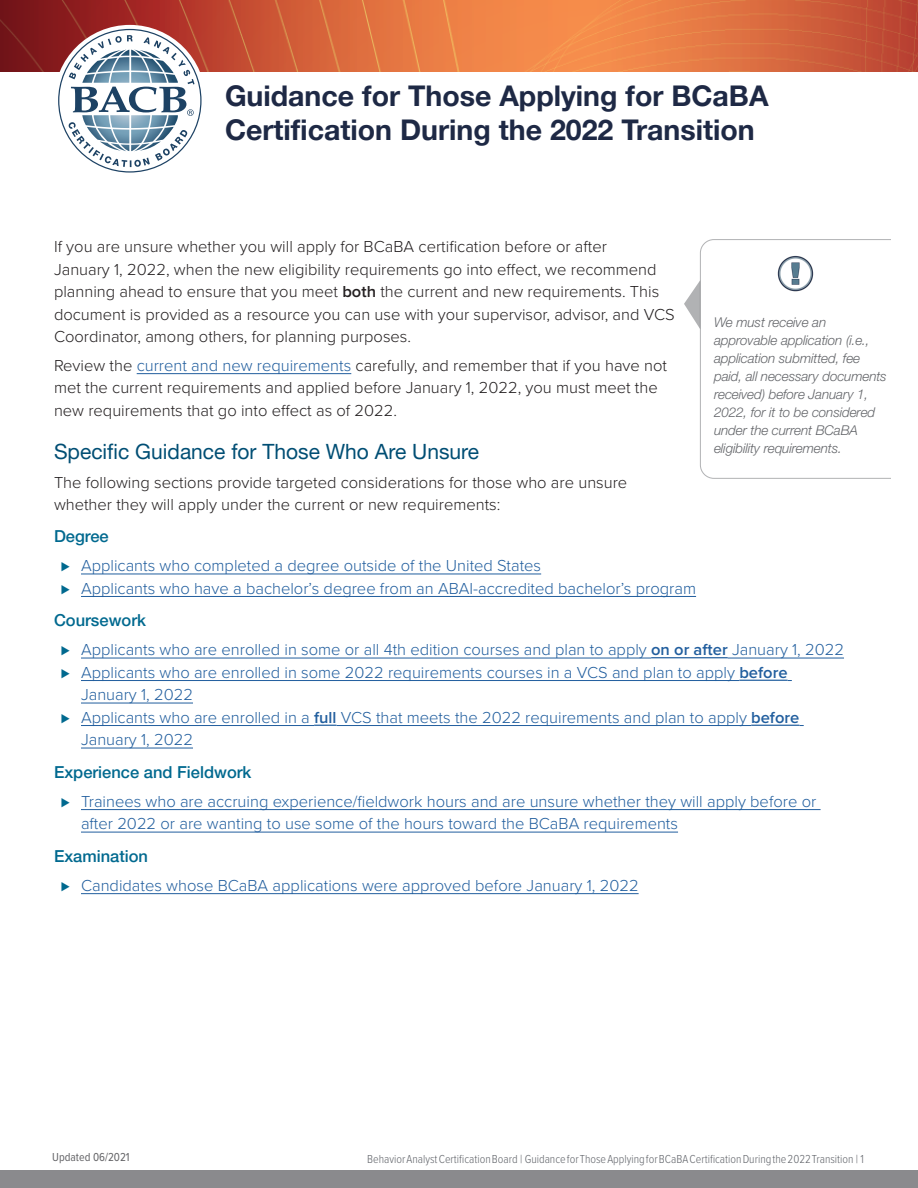
<style>
.page{position:relative;width:918px;height:1188px;background:#fff}
.page>*{position:absolute;margin:0;border:0;box-sizing:border-box;transform-origin:0 0}
.Heading_1{font:700 28.5px/34.2px "Helvetica Neue LT Pro";color:#1e2945}
.Heading_2{font:21px "Helvetica Neue LT Pro";color:#004e74}
.text{font:300 16.5px/22.5px "Proxima Nova";color:#231f20}
.t1{font:300 16.5px/22.5px "Proxima Nova";color:#215e9e}
.Heading_3{font:500 16.5px "Helvetica Neue LT Pro";color:#00698f}
.Callout_Body-sidebar{font:italic 300 13.5px/18px "Helvetica Neue LT Std";letter-spacing:-.01em;color:#636569}
.t2{font:300 12px "Proxima Nova Cond";color:#61646a}
.t3{font:12px "Proxima Nova Cond";color:#636366}
.s1{font-weight:600}
.s2{color:#215e9e}
.s3{font-size:15px;color:#00698f}
</style>
<div class="page">
<img style="left:0;top:0;width:918px;height:72px">
<div style="left:0;top:1171px;width:918px;height:17px;background:#8a8a8d"></div>
<div style="left:54px;top:25px;width:152px;height:152px;background:#fff;border-radius:50%"></div>
<svg style="left:58px;top:29px;width:144px;height:144px"></svg>
<hr style="left:137px;top:373px;width:214px;height:1px;background:#215e9e">
<hr style="left:81px;top:574px;width:460px;height:1px;background:#215e9e">
<hr style="left:81px;top:596px;width:615px;height:1px;background:#215e9e">
<hr style="left:81px;top:658px;width:570px;height:1px;background:#215e9e">
<hr style="left:651px;top:657px;width:77px;height:1px;background:#215e9e">
<hr style="left:728px;top:658px;width:116px;height:1px;background:#215e9e">
<hr style="left:81px;top:680px;width:658px;height:1px;background:#215e9e">
<hr style="left:739px;top:680px;width:49px;height:1px;background:#215e9e">
<hr style="left:81px;top:703px;width:112px;height:1px;background:#215e9e">
<hr style="left:81px;top:725px;width:233px;height:1px;background:#215e9e">
<svg style="left:314px;top:725px;width:23px;height:1px"></svg>
<hr style="left:337px;top:725px;width:414px;height:1px;background:#215e9e">
<hr style="left:751px;top:725px;width:48px;height:1px;background:#215e9e">
<hr style="left:81px;top:748px;width:112px;height:1px;background:#215e9e">
<hr style="left:81px;top:809px;width:740px;height:1px;background:#215e9e">
<hr style="left:81px;top:832px;width:597px;height:1px;background:#215e9e">
<hr style="left:81px;top:893px;width:558px;height:1px;background:#215e9e">
<svg style="left:700px;top:239px;width:191px;height:240px"></svg>
<img style="left:773px;top:252px;width:45px;height:44px">
<svg style="left:684px;top:280px;width:16px;height:49px"></svg>
<p class="Heading_1" style="left:225px;top:78px;width:545px">Guidance for Those Applying for BCaBA<br>Certification During the 2022 Transition</p>
<p class="text" style="left:54px;top:235px;width:622px">If you are unsure whether you will apply for BCaBA certification before or after<br>January 1, 2022, when the new eligibility requirements go into effect, we recommend planning ahead to ensure that you meet <span class="s1">both</span> the current and new requirements. This document is provided as a resource you can use with your supervisor, advisor, and VCS Coordinator, among others, for planning purposes.</p>
<p class="text" style="left:54px;top:353px;width:615px">Review the <span class="s2">current and new requirements</span> carefully, and remember that if you have not met the current requirements and applied before January 1, 2022, you must meet the new requirements that go into effect as of 2022.</p>
<p class="Heading_2" style="left:54px;top:439px;width:427px">Specific Guidance for Those Who Are Unsure</p>
<p class="text" style="left:54px;top:470px;width:575px">The following sections provide targeted considerations for those who are unsure whether they will apply under the current or new requirements:</p>
<p class="Heading_3" style="left:54px;top:526px;width:56px">Degree</p>
<p class="t1" style="left:61px;top:554px;width:482px"><span class="s3">⊲</span> Applicants who completed a degree outside of the United States</p>
<p class="t1" style="left:61px;top:576px;width:637px"><span class="s3">⊲</span> Applicants who have a bachelor’s degree from an ABAI-accredited bachelor’s program</p>
<p class="Heading_3" style="left:54px;top:610px;width:94px">Coursework</p>
<p class="t1" style="left:61px;top:638px;width:785px"><span class="s3">⊲</span> Applicants who are enrolled in some or all 4th edition courses and plan to apply <span class="s1">on or after</span> January 1, 2022</p>
<p class="t1" style="left:81px;top:660px;width:708px;text-indent:-20px"><span class="s3">⊲</span> Applicants who are enrolled in some 2022 requirements courses in a VCS and plan to apply <span class="s1">before<br></span>January 1, 2022</p>
<p class="t1" style="left:81px;top:705px;width:720px;text-indent:-20px"><span class="s3">⊲</span> Applicants who are enrolled in a <span class="s1">full</span> VCS that meets the 2022 requirements and plan to apply <span class="s1">before<br></span>January 1, 2022</p>
<p class="Heading_3" style="left:54px;top:762px;width:199px">Experience and Fieldwork</p>
<p class="t1" style="left:81px;top:789px;width:737px;text-indent:-20px"><span class="s3">⊲</span> Trainees who are accruing experience/fieldwork hours and are unsure whether they will apply before or after 2022 or are wanting to use some of the hours toward the BCaBA requirements</p>
<p class="Heading_3" style="left:54px;top:846px;width:96px">Examination</p>
<p class="t1" style="left:61px;top:873px;width:579px"><span class="s3">⊲</span> Candidates whose BCaBA applications were approved before January 1, 2022</p>
<p class="Callout_Body-sidebar" style="left:714px;top:313px;width:174px">We must receive an approvable application (i.e., application submitted, fee paid, all necessary documents received) before January 1,<br>2022, for it to be considered under the current BCaBA eligibility requirements.</p>
<p class="t3" style="left:52px;top:1149px;width:79px">Updated 06/2021</p>
<p class="t2" style="left:367px;top:1150px;width:498px">Behavior Analyst Certification Board | Guidance for Those Applying for BCaBA Certification During the 2022 Transition | 1</p>
</div>
